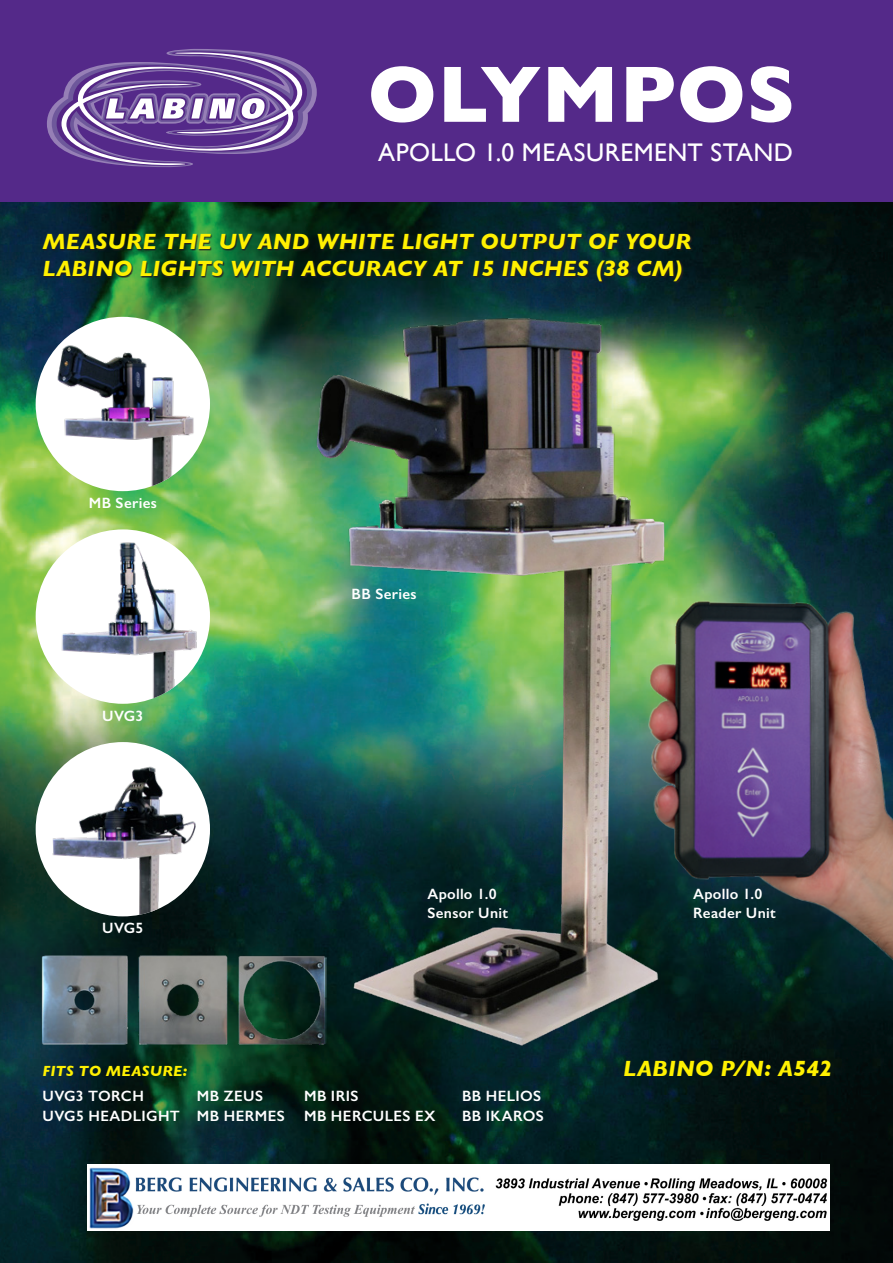
<style>
.page{position:relative;width:893px;height:1263px;background:#fff}
.page>*{position:absolute;margin:0;border:0;box-sizing:border-box;transform-origin:0 0}
.Rubrik{font:700 81px "Gill Sans";letter-spacing:.005em;color:#fff}
.Mellis{font:25.5px "Gill Sans";letter-spacing:.02em;color:#fff}
.Mellis_gul_kursiv{font:italic 700 22.5px/27px "Gill Sans";letter-spacing:.005em;color:#fff101}
.Bröd{font:600 15px/19.5px "Gill Sans";letter-spacing:.025em;color:#fff}
.Mellis_gul_kursiv-2{font:italic 700 15px "Gill Sans";letter-spacing:.015em;color:#fff101}
</style>
<div class="page">
<img style="left:0;top:202px;width:893px;height:1061px">
<div style="left:0;top:0;width:893px;height:202px;background:#542989"></div>
<img style="left:724px;top:511px;width:169px;height:467px">
<img style="left:238px;top:304px;width:486px;height:773px">
<div style="left:36px;top:317px;width:174px;height:174px;background:#fff;border-radius:50%"></div>
<img style="left:36px;top:343px;width:174px;height:148px">
<div style="left:36px;top:529px;width:174px;height:175px;background:#fff;border-radius:50%"></div>
<img style="left:36px;top:541px;width:174px;height:163px">
<div style="left:36px;top:742px;width:174px;height:174px;background:#fff;border-radius:50%"></div>
<img style="left:36px;top:763px;width:174px;height:153px">
<svg style="left:47px;top:49px;width:270px;height:118px"></svg>
<div style="left:43px;top:234px;width:650px;height:49px;background:#231f20;opacity:.95"></div>
<img style="left:38px;top:953px;width:289px;height:93px">
<img style="left:87px;top:1164px;width:743px;height:66px">
<p class="Rubrik" style="left:368px;top:30px;width:429px">OLYMPOS</p>
<p class="Mellis" style="left:378px;top:137px;width:416px">APOLLO 1.0 MEASUREMENT STAND</p>
<p class="Mellis_gul_kursiv" style="left:43px;top:228px;width:650px">MEASURE THE UV AND WHITE LIGHT OUTPUT OF YOUR<br>LABINO LIGHTS WITH ACCURACY AT 15 INCHES (38 CM)</p>
<p class="Bröd" style="left:89px;top:493px;width:70px">MB Series</p>
<p class="Bröd" style="left:102px;top:706px;width:43px">UVG3</p>
<p class="Bröd" style="left:102px;top:918px;width:43px">UVG5</p>
<p class="Mellis_gul_kursiv-2" style="left:43px;top:1062px;width:146px">FITS TO MEASURE:</p>
<p class="Bröd" style="left:352px;top:584px;width:67px">BB Series</p>
<p class="Bröd" style="left:427px;top:884px;width:71px">Apollo 1.0</p>
<p class="Bröd" style="left:427px;top:903px;width:82px">Sensor Unit</p>
<p class="Bröd" style="left:43px;top:1086px;width:139px">UVG3 TORCH<br>UVG5 HEADLIGHT</p>
<p class="Bröd" style="left:462px;top:1086px;width:83px">BB HELIOS<br>BB IKAROS</p>
<p class="Bröd" style="left:197px;top:1086px;width:90px">MB ZEUS<br>MB HERMES</p>
<p class="Bröd" style="left:304px;top:1086px;width:133px">MB IRIS<br>MB HERCULES EX</p>
<p class="Bröd" style="left:693px;top:884px;width:71px">Apollo 1.0</p>
<p class="Bröd" style="left:693px;top:903px;width:84px">Reader Unit</p>
<p class="Mellis_gul_kursiv" style="left:623px;top:1055px;width:210px">LABINO P/N: A542</p>
</div>
